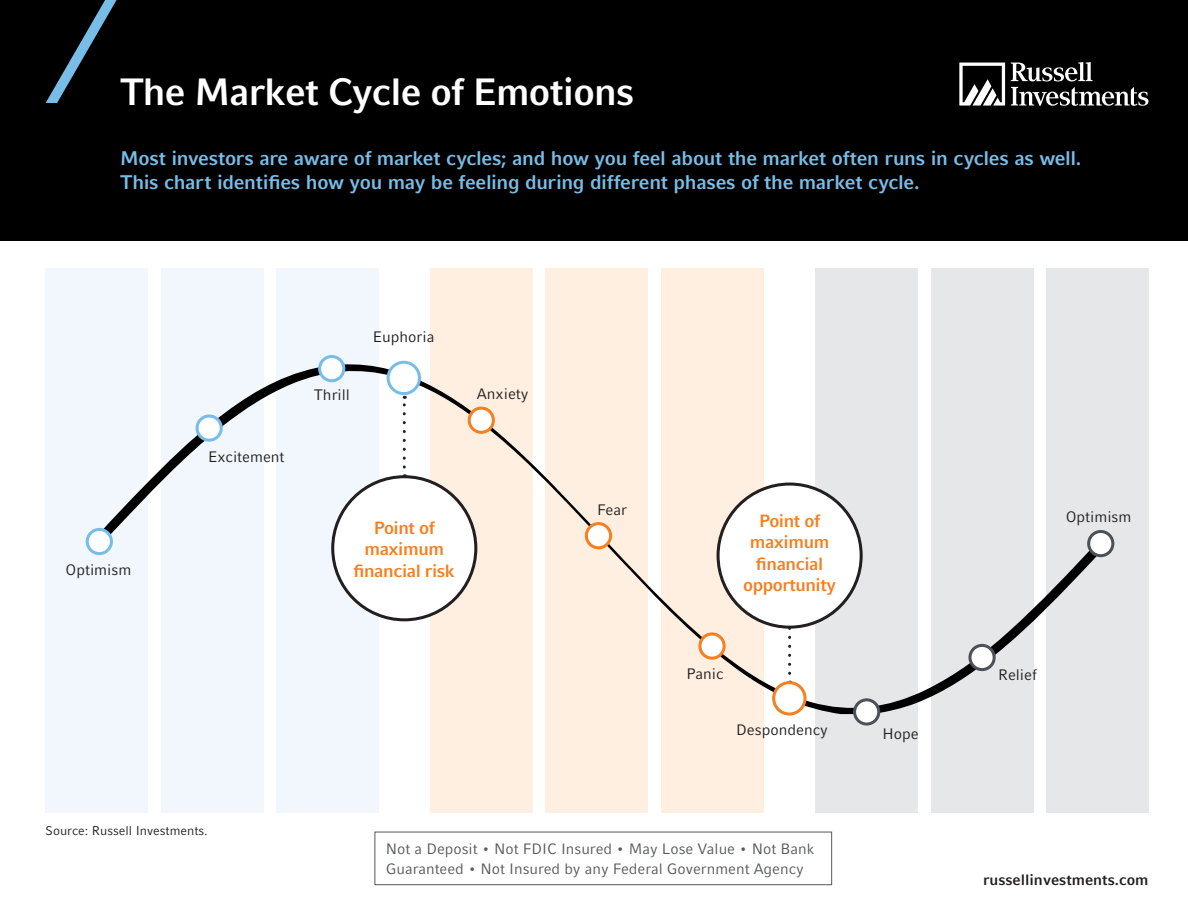
<style>
.page{position:relative;width:1188px;height:918px;background:#fff}
.page>*{position:absolute;margin:0;border:0;box-sizing:border-box;transform-origin:0 0}
.t1{font:700 37.95px "Compatil Fact LT Pro";letter-spacing:-.02em;color:#fff}
.t2{font:700 19.65px/23.7px "Compatil Fact LT Pro";letter-spacing:-.015em;color:#78bde8}
.t3{font:700 17.7px/21.3px "Compatil Fact LT Pro";letter-spacing:-.025em;color:#f57f21;text-align:center}
.t4{font:15.15px "Compatil Fact LT Pro";color:#231f20}
.t5{font:15px/19.5px "Compatil Fact LT Pro";color:#57585a}
.t6{font:700 15px "Compatil Fact LT Pro";color:#231f20}
.t7{font:12.6px "Compatil Fact LT Pro";color:#231f20}
</style>
<div class="page">
<div style="left:46px;top:268px;width:102px;height:544px;background:#f1f7fc"></div>
<div style="left:161px;top:268px;width:102px;height:544px;background:#f1f7fc"></div>
<div style="left:276px;top:268px;width:102px;height:544px;background:#f1f7fc"></div>
<div style="left:430px;top:268px;width:102px;height:544px;background:#feefe1"></div>
<div style="left:546px;top:268px;width:102px;height:544px;background:#feefe1"></div>
<div style="left:661px;top:268px;width:102px;height:544px;background:#feefe1"></div>
<div style="left:816px;top:268px;width:102px;height:544px;background:#e6e7e9"></div>
<div style="left:931px;top:268px;width:102px;height:544px;background:#e6e7e9"></div>
<div style="left:1046px;top:268px;width:102px;height:544px;background:#e6e7e9"></div>
<svg style="left:98px;top:361px;width:1011px;height:353px"></svg>
<svg style="left:403px;top:396px;width:3px;height:71px"></svg>
<div style="left:333px;top:477px;width:143px;height:143px;background:#fff;border-radius:50%"></div>
<div style="left:331px;top:475px;width:146px;height:146px;border:3px solid #231f20;border-radius:50%"></div>
<svg style="left:788px;top:629px;width:3px;height:44px"></svg>
<div style="left:718px;top:484px;width:143px;height:143px;background:#fff;border-radius:50%"></div>
<div style="left:717px;top:483px;width:146px;height:146px;border:3px solid #231f20;border-radius:50%"></div>
<div style="left:87px;top:529px;width:24px;height:25px;background:#fff;border-radius:50%"></div>
<div style="left:86px;top:528px;width:27px;height:27px;border:3px solid #78bde8;border-radius:50%"></div>
<div style="left:0;top:0;width:1188px;height:241px;background:#000001"></div>
<svg style="left:46px;top:0;width:71px;height:103px"></svg>
<div style="left:197px;top:416px;width:24px;height:24px;background:#fff;border-radius:50%"></div>
<div style="left:196px;top:414px;width:27px;height:28px;border:3px solid #78bde8;border-radius:50%"></div>
<div style="left:320px;top:357px;width:24px;height:24px;background:#fff;border-radius:50%"></div>
<div style="left:318px;top:355px;width:27px;height:27px;border:3px solid #78bde8;border-radius:50%"></div>
<div style="left:388px;top:362px;width:31px;height:32px;background:#fff;border-radius:50%"></div>
<div style="left:387px;top:361px;width:34px;height:34px;border:3px solid #78bde8;border-radius:50%"></div>
<div style="left:469px;top:408px;width:24px;height:24px;background:#fff;border-radius:50%"></div>
<div style="left:468px;top:407px;width:27px;height:27px;border:3px solid #f57f21;border-radius:50%"></div>
<div style="left:586px;top:524px;width:25px;height:24px;background:#fff;border-radius:50%"></div>
<div style="left:585px;top:522px;width:27px;height:27px;border:3px solid #f57f21;border-radius:50%"></div>
<svg style="left:700px;top:634px;width:24px;height:24px"></svg>
<div style="left:698px;top:632px;width:28px;height:28px;border:3px solid #f57f21;border-radius:50%"></div>
<div style="left:855px;top:700px;width:24px;height:24px;background:#fff;border-radius:50%"></div>
<div style="left:853px;top:698px;width:27px;height:28px;border:3px solid #4c5159;border-radius:50%"></div>
<div style="left:970px;top:645px;width:24px;height:25px;background:#fff;border-radius:50%"></div>
<div style="left:968px;top:644px;width:28px;height:27px;border:3px solid #4c5159;border-radius:50%"></div>
<div style="left:1089px;top:532px;width:24px;height:24px;background:#fff;border-radius:50%"></div>
<div style="left:1087px;top:530px;width:27px;height:27px;border:3px solid #4c5159;border-radius:50%"></div>
<div style="left:774px;top:683px;width:31px;height:31px;background:#fff;border-radius:50%"></div>
<div style="left:772px;top:681px;width:35px;height:35px;border:3px solid #f57f21;border-radius:50%"></div>
<svg style="left:1011px;top:62px;width:82px;height:19px"></svg>
<svg style="left:1011px;top:87px;width:137px;height:19px"></svg>
<svg style="left:959px;top:63px;width:46px;height:43px"></svg>
<div style="left:375px;top:832px;width:457px;height:53px;border:1px solid #57585a"></div>
<h1 class="t1" style="left:120px;top:69px;width:516px">The Market Cycle of Emotions</h1>
<p class="t2" style="left:120px;top:147px;width:963px">Most investors are aware of market cycles; and how you feel about the market often runs in cycles as well.<br>This chart identifies how you may be feeling during different phases of the market cycle.</p>
<p class="t4" style="left:373px;top:328px;width:63px">Euphoria</p>
<p class="t4" style="left:66px;top:561px;width:67px">Optimism</p>
<p class="t4" style="left:208px;top:448px;width:78px">Excitement</p>
<p class="t4" style="left:314px;top:386px;width:38px">Thrill</p>
<p class="t4" style="left:477px;top:384px;width:53px">Anxiety</p>
<p class="t4" style="left:597px;top:501px;width:32px">Fear</p>
<p class="t3" style="left:354px;top:517px;width:103px">Point of maximum financial risk</p>
<p class="t3" style="left:743px;top:510px;width:94px">Point of maximum financial opportunity</p>
<p class="t4" style="left:687px;top:665px;width:39px">Panic</p>
<p class="t4" style="left:736px;top:721px;width:93px">Despondency</p>
<p class="t4" style="left:883px;top:725px;width:38px">Hope</p>
<p class="t7" style="left:46px;top:824px;width:164px">Source: Russell Investments.</p>
<p class="t5" style="left:386px;top:839px;width:430px">Not a Deposit • Not FDIC Insured • May Lose Value • Not Bank<br>Guaranteed • Not Insured by any Federal Government Agency</p>
<p class="t4" style="left:1066px;top:508px;width:67px">Optimism</p>
<p class="t4" style="left:998px;top:666px;width:40px">Relief</p>
<p class="t6" style="left:983px;top:871px;width:167px">russellinvestments.com</p>
</div>
